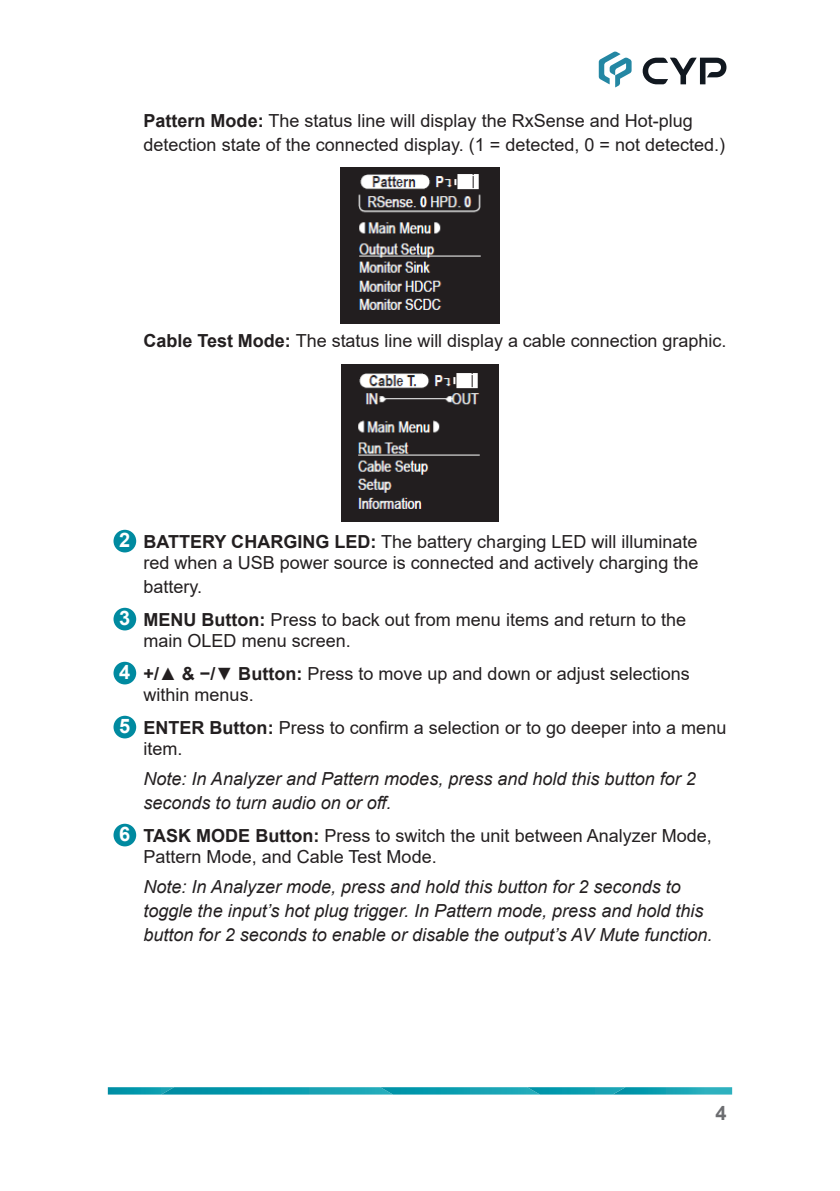
<style>
.page{position:relative;width:840px;height:1191px;background:#fff}
.page>*{position:absolute;margin:0;border:0;box-sizing:border-box;transform-origin:0 0}
.Diagram_Callouts{font:700 20px "Arial";color:#fff}
.t1{font:700 20px "Arial";color:#6c6d70}
.Callout_List{font:18px/21.6px "Arial";color:#231f20}
.Callout_List_-_Note{font:italic 18px/24px "Arial";color:#231f20}
.s1{font-weight:700}
</style>
<div class="page">
<svg style="left:598px;top:51px;width:33px;height:36px"></svg>
<svg style="left:642px;top:58px;width:84px;height:26px"></svg>
<svg style="left:108px;top:1087px;width:623px;height:7px"></svg>
<img style="left:341px;top:168px;width:158px;height:156px">
<img style="left:342px;top:365px;width:156px;height:157px">
<div style="left:113px;top:530px;width:23px;height:22px;background:#008aa0;border-radius:50%"></div>
<div style="left:113px;top:608px;width:23px;height:22px;background:#008aa0;border-radius:50%"></div>
<div style="left:113px;top:662px;width:23px;height:22px;background:#008aa0;border-radius:50%"></div>
<div style="left:113px;top:715px;width:23px;height:23px;background:#008aa0;border-radius:50%"></div>
<div style="left:113px;top:823px;width:23px;height:23px;background:#008aa0;border-radius:50%"></div>
<p class="Callout_List" style="left:143px;top:108px;width:583px;line-height:24px"><span class="s1">Pattern Mode:</span> The status line will display the RxSense and Hot-plug detection state of the connected display. (1 = detected, 0 = not detected.)</p>
<p class="Callout_List" style="left:143px;top:330px;width:584px"><span class="s1">Cable Test Mode:</span> The status line will display a cable connection graphic.</p>
<p class="Diagram_Callouts" style="left:119px;top:526px;width:13px">2</p>
<p class="Callout_List" style="left:143px;top:530px;width:556px"><span class="s1">BATTERY CHARGING LED:</span> The battery charging LED will illuminate red when a USB power source is connected and actively charging the</p>
<p class="Callout_List" style="left:143px;top:576px;width:60px">battery.</p>
<p class="Diagram_Callouts" style="left:119px;top:604px;width:13px">3</p>
<p class="Callout_List" style="left:143px;top:608px;width:544px"><span class="s1">MENU Button:</span> Press to back out from menu items and return to the main OLED menu screen.</p>
<p class="Diagram_Callouts" style="left:119px;top:658px;width:13px">4</p>
<p class="Callout_List" style="left:143px;top:662px;width:547px"><span class="s1">+/▲ &amp; −/▼ Button:</span> Press to move up and down or adjust selections within menus.</p>
<p class="Diagram_Callouts" style="left:119px;top:712px;width:13px">5</p>
<p class="Callout_List" style="left:143px;top:716px;width:584px"><span class="s1">ENTER Button:</span> Press to confirm a selection or to go deeper into a menu item.</p>
<p class="Callout_List_-_Note" style="left:143px;top:767px;width:553px">Note: In Analyzer and Pattern modes, press and hold this button for 2 seconds to turn audio on or off.</p>
<p class="Diagram_Callouts" style="left:119px;top:820px;width:13px">6</p>
<p class="Callout_List" style="left:143px;top:824px;width:569px"><span class="s1">TASK MODE Button:</span> Press to switch the unit between Analyzer Mode,<br>Pattern Mode, and Cable Test Mode.</p>
<p class="Callout_List_-_Note" style="left:143px;top:875px;width:570px">Note: In Analyzer mode, press and hold this button for 2 seconds to toggle the input’s hot plug trigger. In Pattern mode, press and hold this button for 2 seconds to enable or disable the output’s AV Mute function.</p>
<p class="t1" style="left:715px;top:1099px;width:13px">4</p>
</div>
